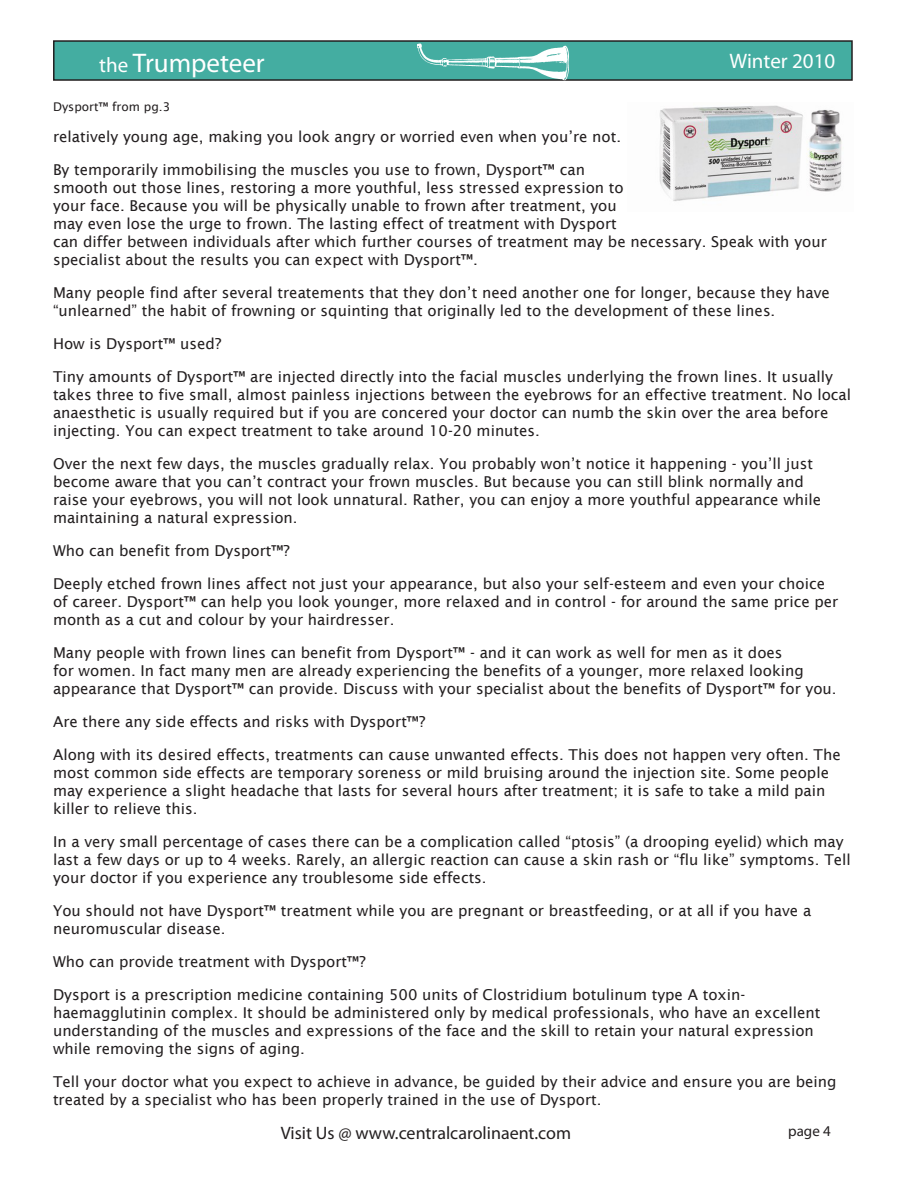
<style>
.page{position:relative;width:918px;height:1188px;background:#fff}
.page>*{position:absolute;margin:0;border:0;box-sizing:border-box;transform-origin:0 0}
.t1{font:27px "Myriad Pro";color:#fff}
.t2{font:21px "Myriad Pro";color:#fff}
.t3{font:18px "Myriad Pro";color:#231f20}
.mainnew{font:15px/18px "Lucida Sans";color:#231f20}
.t4{font:15px "Myriad Pro";color:#231f20}
.t5{font:12px "Lucida Sans";color:#231f20}
.s1{font-size:21px}
</style>
<div class="page">
<div style="left:54px;top:41px;width:798px;height:39px;background:#44ada1"></div>
<div style="left:53px;top:40px;width:800px;height:41px;border:2px solid #231f20"></div>
<img style="left:417px;top:44px;width:152px;height:36px">
<img style="left:659px;top:105px;width:183px;height:96px">
<p class="t1" style="left:99px;top:41px;width:167px"><span class="s1">the</span> Trumpeteer</p>
<p class="t2" style="left:734px;top:43px;width:107px">Spring 2007</p>
<p class="t1" style="left:99px;top:46px;width:167px"><span class="s1">the</span> Trumpeteer</p>
<p class="t2" style="left:730px;top:48px;width:107px">Winter 2010</p>
<p class="t5" style="left:53px;top:100px;width:119px">Dysport™ from pg.3</p>
<p class="mainnew" style="left:53px;top:127px;width:570px">relatively young age, making you look angry or worried even when you’re not.</p>
<p class="mainnew" style="left:53px;top:160px;width:775px">By temporarily immobilising the muscles you use to frown, Dysport™ can<br>smooth out those lines, restoring a more youthful, less stressed expression to<br>your face. Because you will be physically unable to frown after treatment, you<br>may even lose the urge to frown. The lasting effect of treatment with Dysport<br>can differ between individuals after which further courses of treatment may be necessary. Speak with your specialist about the results you can expect with Dysport™.</p>
<p class="mainnew" style="left:53px;top:283px;width:778px">Many people find after several treatements that they don’t need another one for longer, because they have “unlearned” the habit of frowning or squinting that originally led to the development of these lines.</p>
<p class="mainnew" style="left:53px;top:334px;width:170px">How is Dysport™ used?</p>
<p class="mainnew" style="left:53px;top:367px;width:800px">Tiny amounts of Dysport™ are injected directly into the facial muscles underlying the frown lines. It usually takes three to five small, almost painless injections between the eyebrows for an effective treatment. No local anaesthetic is usually required but if you are concered your doctor can numb the skin over the area before injecting. You can expect treatment to take around 10-20 minutes.</p>
<p class="mainnew" style="left:53px;top:454px;width:770px">Over the next few days, the muscles gradually relax. You probably won’t notice it happening - you’ll just become aware that you can’t contract your frown muscles. But because you can still blink normally and raise your eyebrows, you will not look unnatural. Rather, you can enjoy a more youthful appearance while maintaining a natural expression.</p>
<p class="mainnew" style="left:53px;top:541px;width:238px">Who can benefit from Dysport™?</p>
<p class="mainnew" style="left:53px;top:574px;width:787px">Deeply etched frown lines affect not just your appearance, but also your self-esteem and even your choice of career. Dysport™ can help you look younger, more relaxed and in control - for around the same price per month as a cut and colour by your hairdresser.</p>
<p class="mainnew" style="left:53px;top:643px;width:785px">Many people with frown lines can benefit from Dysport™ - and it can work as well for men as it does<br>for women. In fact many men are already experiencing the benefits of a younger, more relaxed looking appearance that Dysport™ can provide. Discuss with your specialist about the benefits of Dysport™ for you.</p>
<p class="mainnew" style="left:53px;top:712px;width:374px">Are there any side effects and risks with Dysport™?</p>
<p class="mainnew" style="left:53px;top:745px;width:789px">Along with its desired effects, treatments can cause unwanted effects. This does not happen very often. The most common side effects are temporary soreness or mild bruising around the injection site. Some people may experience a slight headache that lasts for several hours after treatment; it is safe to take a mild pain killer to relieve this.</p>
<p class="mainnew" style="left:53px;top:832px;width:799px">In a very small percentage of cases there can be a complication called “ptosis” (a drooping eyelid) which may last a few days or up to 4 weeks. Rarely, an allergic reaction can cause a skin rash or “flu like” symptoms. Tell your doctor if you experience any troublesome side effects.</p>
<p class="mainnew" style="left:53px;top:901px;width:760px">You should not have Dysport™ treatment while you are pregnant or breastfeeding, or at all if you have a neuromuscular disease.</p>
<p class="mainnew" style="left:53px;top:952px;width:314px">Who can provide treatment with Dysport™?</p>
<p class="mainnew" style="left:53px;top:985px;width:769px">Dysport is a prescription medicine containing 500 units of Clostridium botulinum type A toxin&shy;haemagglutinin complex. It should be administered only by medical professionals, who have an excellent understanding of the muscles and expressions of the face and the skill to retain your natural expression while removing the signs of aging.</p>
<p class="mainnew" style="left:53px;top:1072px;width:785px">Tell your doctor what you expect to achieve in advance, be guided by their advice and ensure you are being treated by a specialist who has been properly trained in the use of Dysport.</p>
<p class="t3" style="left:281px;top:1121px;width:292px">Visit Us @ www.centralcarolinaent.com</p>
<p class="t4" style="left:788px;top:1121px;width:44px">page 4</p>
</div>
